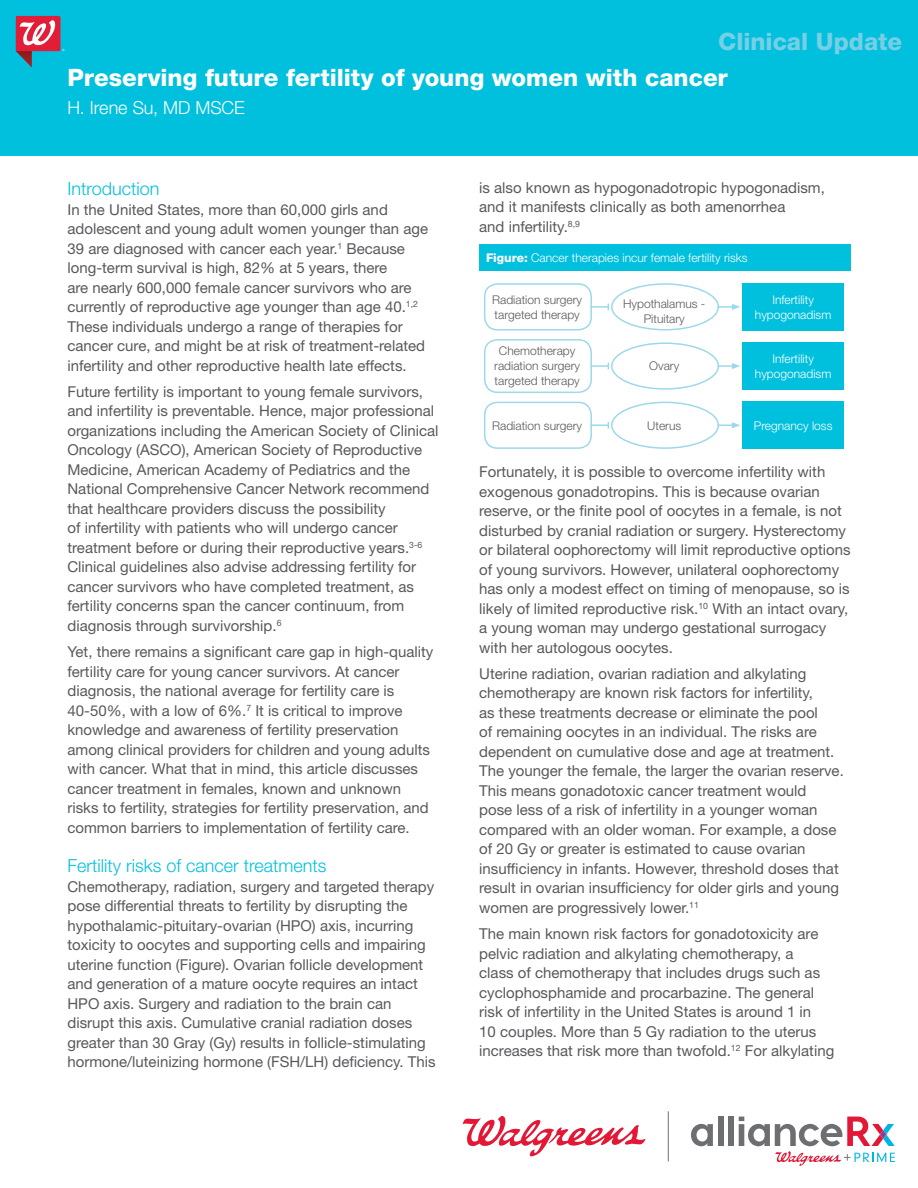
<style>
.page{position:relative;width:918px;height:1188px;background:#fff}
.page>*{position:absolute;margin:0;border:0;box-sizing:border-box;transform-origin:0 0}
.CUP_Title{font:800 24px "Helvetica Neue LT Std";color:#fff}
.t1{font:800 24px "Helvetica Neue LT Std";color:#77cfe5}
.Head1{font:300 18px "Helvetica Neue LT Std";color:#00c0de}
.CUP_Author{font:300 18px "Helvetica Neue LT Std";letter-spacing:-.005em;color:#fff}
.Main_Text{font:15px/19.5px "Helvetica Neue LT Std";color:#58595b}
.Table_Cell_Content{font:300 12px/15px "Helvetica Neue LT Std";color:#58595b;text-align:center}
.Table_Cell_Content-2{font:300 12px/15px "Helvetica Neue LT Std";color:#fff;text-align:center}
.s1{font-weight:800}
</style>
<div class="page">
<svg style="left:691px;top:1124px;width:22px;height:22px"></svg>
<div style="left:718px;top:1117px;width:5px;height:29px;background:#6d6e71"></div>
<div style="left:728px;top:1117px;width:6px;height:29px;background:#6d6e71"></div>
<svg style="left:739px;top:1117px;width:156px;height:49px"></svg>
<svg style="left:463px;top:1116px;width:183px;height:40px"></svg>
<hr style="left:668px;top:1111px;width:1px;height:50px;background:#6d6e71">
<div style="left:0;top:0;width:918px;height:155px;background:#00c0de"></div>
<div style="left:479px;top:244px;width:371px;height:27px;background:#00c0de"></div>
<div style="left:484px;top:283px;width:108px;height:48px;border:2px solid #9cd9ea;border-radius:13px"></div>
<div style="left:611px;top:283px;width:108px;height:48px;border:2px solid #9cd9ea;border-radius:50%"></div>
<div style="left:742px;top:283px;width:102px;height:48px;background:#00c0de"></div>
<div style="left:484px;top:339px;width:108px;height:54px;border:2px solid #9cd9ea;border-radius:13px"></div>
<div style="left:611px;top:342px;width:108px;height:48px;border:2px solid #9cd9ea;border-radius:50%"></div>
<div style="left:742px;top:342px;width:102px;height:48px;background:#00c0de"></div>
<div style="left:484px;top:402px;width:108px;height:47px;border:2px solid #9cd9ea;border-radius:13px"></div>
<div style="left:611px;top:402px;width:108px;height:47px;border:2px solid #9cd9ea;border-radius:50%"></div>
<div style="left:742px;top:402px;width:102px;height:47px;background:#00c0de"></div>
<svg style="left:590px;top:304px;width:19px;height:6px"></svg>
<svg style="left:718px;top:304px;width:22px;height:6px"></svg>
<svg style="left:718px;top:363px;width:22px;height:6px"></svg>
<svg style="left:718px;top:422px;width:22px;height:6px"></svg>
<svg style="left:590px;top:363px;width:19px;height:6px"></svg>
<svg style="left:590px;top:422px;width:19px;height:7px"></svg>
<svg style="left:16px;top:16px;width:49px;height:52px"></svg>
<h1 class="t1" style="left:718px;top:27px;width:185px">Clinical Update</h1>
<p class="CUP_Title" style="left:68px;top:63px;width:662px">Preserving future fertility of young women with cancer</p>
<p class="CUP_Author" style="left:68px;top:97px;width:179px">H. Irene Su, MD MSCE</p>
<p class="Head1" style="left:68px;top:178px;width:94px">Introduction</p>
<p class="Main_Text" style="left:68px;top:199px;width:362px">In the United States, more than 60,000 girls and adolescent and young adult women younger than age 39 are diagnosed with cancer each year.<sup>1</sup> Because long-term survival is high, 82% at 5 years, there<br>are nearly 600,000 female cancer survivors who are currently of reproductive age younger than age 40.<sup>1,2<br></sup>These individuals undergo a range of therapies for cancer cure, and might be at risk of treatment-related infertility and other reproductive health late effects.</p>
<p class="Main_Text" style="left:68px;top:382px;width:372px">Future fertility is important to young female survivors, and infertility is preventable. Hence, major professional organizations including the American Society of Clinical Oncology (ASCO), American Society of Reproductive Medicine, American Academy of Pediatrics and the National Comprehensive Cancer Network recommend that healthcare providers discuss the possibility<br>of infertility with patients who will undergo cancer treatment before or during their reproductive years.<sup>3-6<br></sup>Clinical guidelines also advise addressing fertility for cancer survivors who have completed treatment, as fertility concerns span the cancer continuum, from diagnosis through survivorship.<sup>6</sup></p>
<p class="Main_Text" style="left:68px;top:642px;width:367px">Yet, there remains a significant care gap in high-quality fertility care for young cancer survivors. At cancer diagnosis, the national average for fertility care is 40-50%, with a low of 6%.<sup>7</sup> It is critical to improve knowledge and awareness of fertility preservation among clinical providers for children and young adults with cancer. What that in mind, this article discusses cancer treatment in females, known and unknown risks to fertility, strategies for fertility preservation, and common barriers to implementation of fertility care.</p>
<p class="Head1" style="left:68px;top:855px;width:261px">Fertility risks of cancer treatments</p>
<p class="Main_Text" style="left:68px;top:877px;width:370px">Chemotherapy, radiation, surgery and targeted therapy pose differential threats to fertility by disrupting the hypothalamic-pituitary-ovarian (HPO) axis, incurring toxicity to oocytes and supporting cells and impairing uterine function (Figure). Ovarian follicle development and generation of a mature oocyte requires an intact HPO axis. Surgery and radiation to the brain can disrupt this axis. Cumulative cranial radiation doses greater than 30 Gray (Gy) results in follicle-stimulating hormone/luteinizing hormone (FSH/LH) deficiency. This</p>
<p class="Main_Text" style="left:479px;top:178px;width:347px">is also known as hypogonadotropic hypogonadism, and it manifests clinically as both amenorrhea<br>and infertility.<sup>8,9</sup></p>
<p class="Table_Cell_Content-2" style="left:486px;top:250px;width:263px"><span class="s1">Figure:</span> Cancer therapies incur female fertility risks</p>
<p class="Table_Cell_Content" style="left:492px;top:292px;width:92px;text-align:left">Radiation surgery targeted therapy</p>
<p class="Table_Cell_Content" style="left:623px;top:296px;width:84px">Hypothalamus -<br>Pituitary</p>
<p class="Table_Cell_Content-2" style="left:755px;top:292px;width:78px">Infertility hypogonadism</p>
<p class="Table_Cell_Content" style="left:494px;top:343px;width:87px">Chemotherapy radiation surgery targeted therapy</p>
<p class="Table_Cell_Content" style="left:649px;top:358px;width:32px">Ovary</p>
<p class="Table_Cell_Content-2" style="left:755px;top:351px;width:78px">Infertility hypogonadism</p>
<p class="Table_Cell_Content" style="left:492px;top:418px;width:92px">Radiation surgery</p>
<p class="Table_Cell_Content" style="left:647px;top:418px;width:35px">Uterus</p>
<p class="Table_Cell_Content-2" style="left:754px;top:418px;width:80px">Pregnancy loss</p>
<p class="Main_Text" style="left:479px;top:462px;width:373px">Fortunately, it is possible to overcome infertility with exogenous gonadotropins. This is because ovarian reserve, or the finite pool of oocytes in a female, is not disturbed by cranial radiation or surgery. Hysterectomy or bilateral oophorectomy will limit reproductive options of young survivors. However, unilateral oophorectomy has only a modest effect on timing of menopause, so is likely of limited reproductive risk.<sup>10</sup> With an intact ovary, a young woman may undergo gestational surrogacy with her autologous oocytes.</p>
<p class="Main_Text" style="left:479px;top:664px;width:366px">Uterine radiation, ovarian radiation and alkylating chemotherapy are known risk factors for infertility,<br>as these treatments decrease or eliminate the pool<br>of remaining oocytes in an individual. The risks are dependent on cumulative dose and age at treatment.<br>The younger the female, the larger the ovarian reserve.<br>This means gonadotoxic cancer treatment would<br>pose less of a risk of infertility in a younger woman compared with an older woman. For example, a dose of 20 Gy or greater is estimated to cause ovarian insufficiency in infants. However, threshold doses that result in ovarian insufficiency for older girls and young women are progressively lower.<sup>11</sup></p>
<p class="Main_Text" style="left:479px;top:924px;width:357px">The main known risk factors for gonadotoxicity are pelvic radiation and alkylating chemotherapy, a<br>class of chemotherapy that includes drugs such as cyclophosphamide and procarbazine. The general risk of infertility in the United States is around 1 in<br>10 couples. More than 5 Gy radiation to the uterus increases that risk more than twofold.<sup>12</sup> For alkylating</p>
</div>
